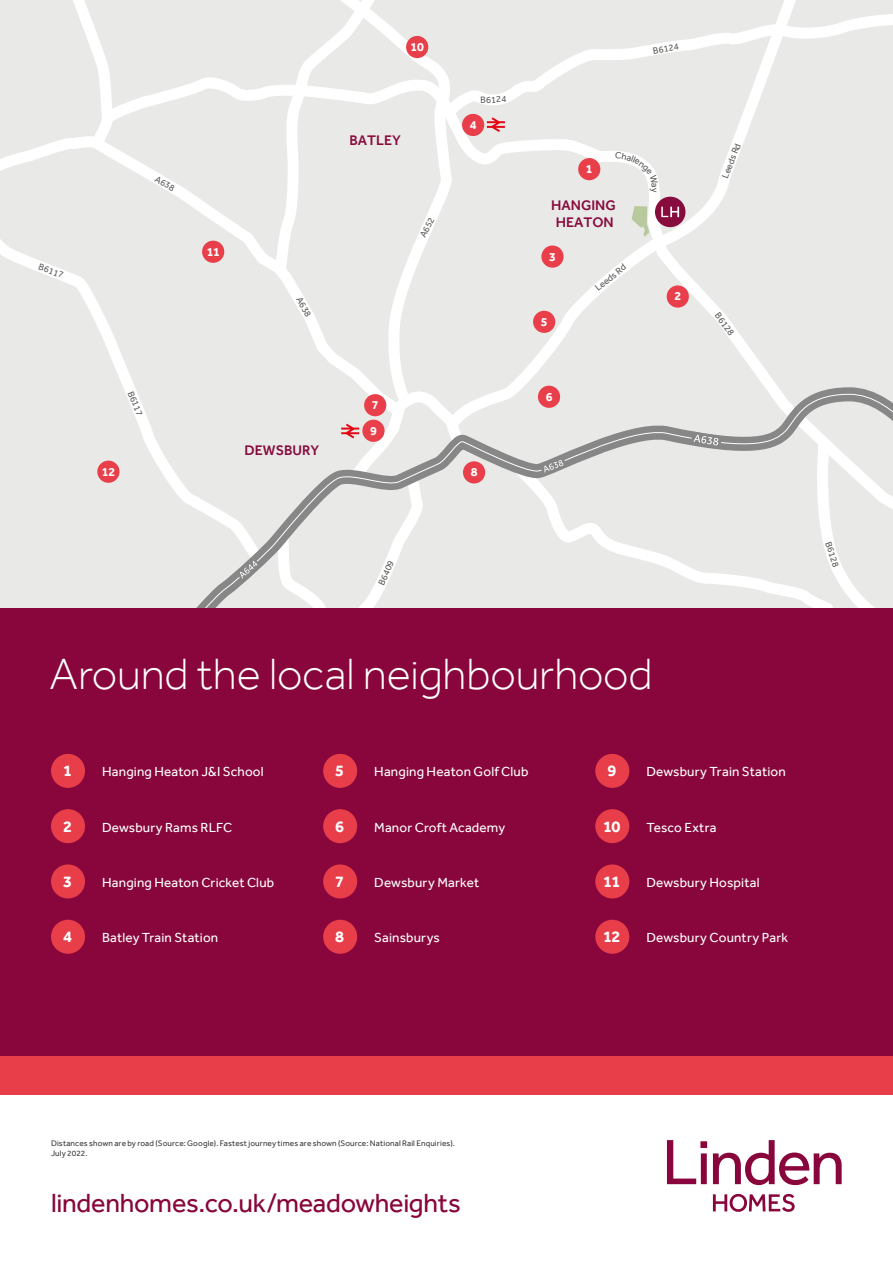
<style>
.page{position:relative;width:893px;height:1263px;background:#fff}
.page>*{position:absolute;margin:0;border:0;box-sizing:border-box;transform-origin:0 0}
.t1{font:300 45px "Effra";letter-spacing:-.005em;color:#fff}
.t2{font:27px "Effra";letter-spacing:-.01em;color:#88063c}
.t3{font:700 16.5px "Effra";color:#fff}
.t4{font:500 14.25px/17.1px "Effra";color:#880b3d;text-align:center}
.t5{font:13.5px "Effra";letter-spacing:.015em;color:#fff}
.t6{font:700 12.45px "Effra";color:#fff}
.t7{font:9.45px "Effra";color:#575756}
.t8{font:8.25px/10.5px "Effra";letter-spacing:.015em;color:#3b3b3a}
</style>
<div class="page">
<div style="left:0;top:0;width:893px;height:610px;background:#e9eae8"></div>
<svg style="left:400px;top:35px;width:37px;height:36px"></svg>
<svg style="left:86px;top:71px;width:687px;height:309px"></svg>
<svg style="left:0;top:169px;width:269px;height:211px"></svg>
<svg style="left:437px;top:8px;width:456px;height:311px"></svg>
<svg style="left:270px;top:0;width:130px;height:281px"></svg>
<svg style="left:73px;top:0;width:45px;height:131px"></svg>
<svg style="left:120px;top:380px;width:755px;height:13px"></svg>
<svg style="left:97px;top:393px;width:796px;height:215px"></svg>
<svg style="left:691px;top:432px;width:31px;height:17px"></svg>
<svg style="left:540px;top:457px;width:27px;height:19px"></svg>
<svg style="left:237px;top:558px;width:23px;height:22px"></svg>
<svg style="left:632px;top:206px;width:17px;height:31px"></svg>
<svg style="left:487px;top:117px;width:18px;height:15px"></svg>
<svg style="left:341px;top:424px;width:18px;height:14px"></svg>
<div style="left:667px;top:285px;width:22px;height:23px;background:#e83f4b;border-radius:50%"></div>
<div style="left:578px;top:158px;width:22px;height:22px;background:#e83f4b;border-radius:50%"></div>
<div style="left:462px;top:114px;width:22px;height:22px;background:#e83f4b;border-radius:50%"></div>
<div style="left:533px;top:311px;width:22px;height:22px;background:#e83f4b;border-radius:50%"></div>
<div style="left:538px;top:386px;width:22px;height:22px;background:#e83f4b;border-radius:50%"></div>
<div style="left:362px;top:420px;width:23px;height:22px;background:#e83f4b;border-radius:50%"></div>
<div style="left:97px;top:461px;width:22px;height:22px;background:#e83f4b;border-radius:50%"></div>
<div style="left:202px;top:241px;width:22px;height:22px;background:#e83f4b;border-radius:50%"></div>
<div style="left:364px;top:394px;width:22px;height:22px;background:#e83f4b;border-radius:50%"></div>
<div style="left:463px;top:461px;width:22px;height:22px;background:#e83f4b;border-radius:50%"></div>
<div style="left:406px;top:36px;width:22px;height:22px;background:#e83f4b;border-radius:50%"></div>
<div style="left:541px;top:245px;width:23px;height:23px;background:#e83f4b;border-radius:50%"></div>
<div style="left:655px;top:197px;width:30px;height:30px;background:#880b3d;border-radius:50%"></div>
<svg style="left:661px;top:207px;width:18px;height:10px"></svg>
<svg style="left:667px;top:1140px;width:40px;height:44px"></svg>
<svg style="left:713px;top:1140px;width:129px;height:45px"></svg>
<svg style="left:713px;top:1194px;width:82px;height:18px"></svg>
<div style="left:0;top:608px;width:893px;height:449px;background:#88063c"></div>
<div style="left:0;top:1057px;width:893px;height:38px;background:#e83e4a"></div>
<div style="left:51px;top:754px;width:34px;height:34px;background:#e83e4a;border-radius:50%"></div>
<div style="left:323px;top:754px;width:34px;height:34px;background:#e83e4a;border-radius:50%"></div>
<div style="left:595px;top:754px;width:34px;height:34px;background:#e83e4a;border-radius:50%"></div>
<div style="left:51px;top:809px;width:34px;height:34px;background:#e83e4a;border-radius:50%"></div>
<div style="left:323px;top:809px;width:34px;height:34px;background:#e83e4a;border-radius:50%"></div>
<div style="left:595px;top:809px;width:34px;height:34px;background:#e83e4a;border-radius:50%"></div>
<div style="left:51px;top:864px;width:34px;height:34px;background:#e83e4a;border-radius:50%"></div>
<div style="left:323px;top:864px;width:34px;height:34px;background:#e83e4a;border-radius:50%"></div>
<div style="left:595px;top:864px;width:34px;height:34px;background:#e83e4a;border-radius:50%"></div>
<div style="left:51px;top:920px;width:34px;height:34px;background:#e83e4a;border-radius:50%"></div>
<div style="left:323px;top:920px;width:34px;height:34px;background:#e83e4a;border-radius:50%"></div>
<div style="left:595px;top:920px;width:34px;height:34px;background:#e83e4a;border-radius:50%"></div>
<svg style="left:615px;top:152px;width:43px;height:40px"></svg>
<p class="t7" style="left:41px;top:261px;width:28px;rotate:21deg">B6117</p>
<p class="t6" style="left:410px;top:39px;width:15px">10</p>
<p class="t7" style="left:159px;top:173px;width:23px;rotate:30deg">A638</p>
<p class="t7" style="left:136px;top:389px;width:28px;rotate:68deg">B6117</p>
<p class="t6" style="left:102px;top:464px;width:15px">12</p>
<p class="t6" style="left:207px;top:244px;width:15px">11</p>
<p class="t7" style="left:304px;top:294px;width:23px;rotate:61deg">A638</p>
<p class="t4" style="left:349px;top:131px;width:53px">BATLEY</p>
<p class="t7" style="left:417px;top:234px;width:23px;rotate:-63deg">A652</p>
<p class="t4" style="left:245px;top:441px;width:76px">DEWSBURY</p>
<p class="t6" style="left:372px;top:397px;width:8px">7</p>
<p class="t6" style="left:370px;top:423px;width:8px">9</p>
<p class="t7" style="left:376px;top:582px;width:28px;rotate:-66deg">B6409</p>
<p class="t7" style="left:480px;top:94px;width:28px;rotate:-2deg">B6124</p>
<p class="t6" style="left:470px;top:117px;width:8px">4</p>
<p class="t6" style="left:471px;top:465px;width:8px">8</p>
<p class="t7" style="left:652px;top:45px;width:28px;rotate:-9deg">B6124</p>
<p class="t6" style="left:586px;top:161px;width:8px">1</p>
<p class="t4" style="left:551px;top:197px;width:66px">HANGING<br>HEATON</p>
<p class="t6" style="left:549px;top:249px;width:8px">3</p>
<p class="t6" style="left:541px;top:314px;width:8px">5</p>
<p class="t6" style="left:546px;top:389px;width:8px">6</p>
<p class="t7" style="left:593px;top:284px;width:38px;rotate:-39deg">Leeds Rd</p>
<p class="t6" style="left:674px;top:289px;width:8px">2</p>
<h1 class="t1" style="left:50px;top:647px;width:605px">Around the local neighbourhood</h1>
<p class="t7" style="left:719px;top:175px;width:38px;rotate:-68deg">Leeds Rd</p>
<p class="t7" style="left:722px;top:310px;width:28px;rotate:54deg">B6128</p>
<p class="t3" style="left:63px;top:761px;width:10px">1</p>
<p class="t5" style="left:102px;top:764px;width:163px">Hanging Heaton J&amp;I School</p>
<p class="t3" style="left:335px;top:761px;width:10px">5</p>
<p class="t5" style="left:374px;top:764px;width:156px">Hanging Heaton Golf Club</p>
<p class="t3" style="left:607px;top:761px;width:10px">9</p>
<p class="t5" style="left:646px;top:764px;width:141px">Dewsbury Train Station</p>
<p class="t3" style="left:63px;top:816px;width:10px">2</p>
<p class="t5" style="left:102px;top:819px;width:132px">Dewsbury Rams RLFC</p>
<p class="t3" style="left:335px;top:816px;width:10px">6</p>
<p class="t5" style="left:374px;top:819px;width:132px">Manor Croft Academy</p>
<p class="t3" style="left:603px;top:816px;width:19px">10</p>
<p class="t5" style="left:646px;top:819px;width:72px">Tesco Extra</p>
<p class="t3" style="left:63px;top:872px;width:10px">3</p>
<p class="t5" style="left:102px;top:874px;width:174px">Hanging Heaton Cricket Club</p>
<p class="t3" style="left:335px;top:872px;width:10px">7</p>
<p class="t5" style="left:374px;top:874px;width:106px">Dewsbury Market</p>
<p class="t3" style="left:603px;top:872px;width:19px">11</p>
<p class="t5" style="left:646px;top:874px;width:115px">Dewsbury Hospital</p>
<p class="t3" style="left:63px;top:927px;width:10px">4</p>
<p class="t5" style="left:102px;top:930px;width:118px">Batley Train Station</p>
<p class="t3" style="left:335px;top:927px;width:10px">8</p>
<p class="t5" style="left:374px;top:930px;width:67px">Sainsburys</p>
<p class="t3" style="left:603px;top:927px;width:19px">12</p>
<p class="t5" style="left:646px;top:930px;width:143px">Dewsbury Country Park</p>
<p class="t7" style="left:833px;top:540px;width:28px;rotate:71deg">B6128</p>
<p class="t8" style="left:51px;top:1137px;width:405px">Distances shown are by road (Source: Google). Fastest journey times are shown (Source: National Rail Enquiries).<br>July 2022.</p>
<h2 class="t2" style="left:51px;top:1187px;width:411px">lindenhomes.co.uk/meadowheights</h2>
</div>
